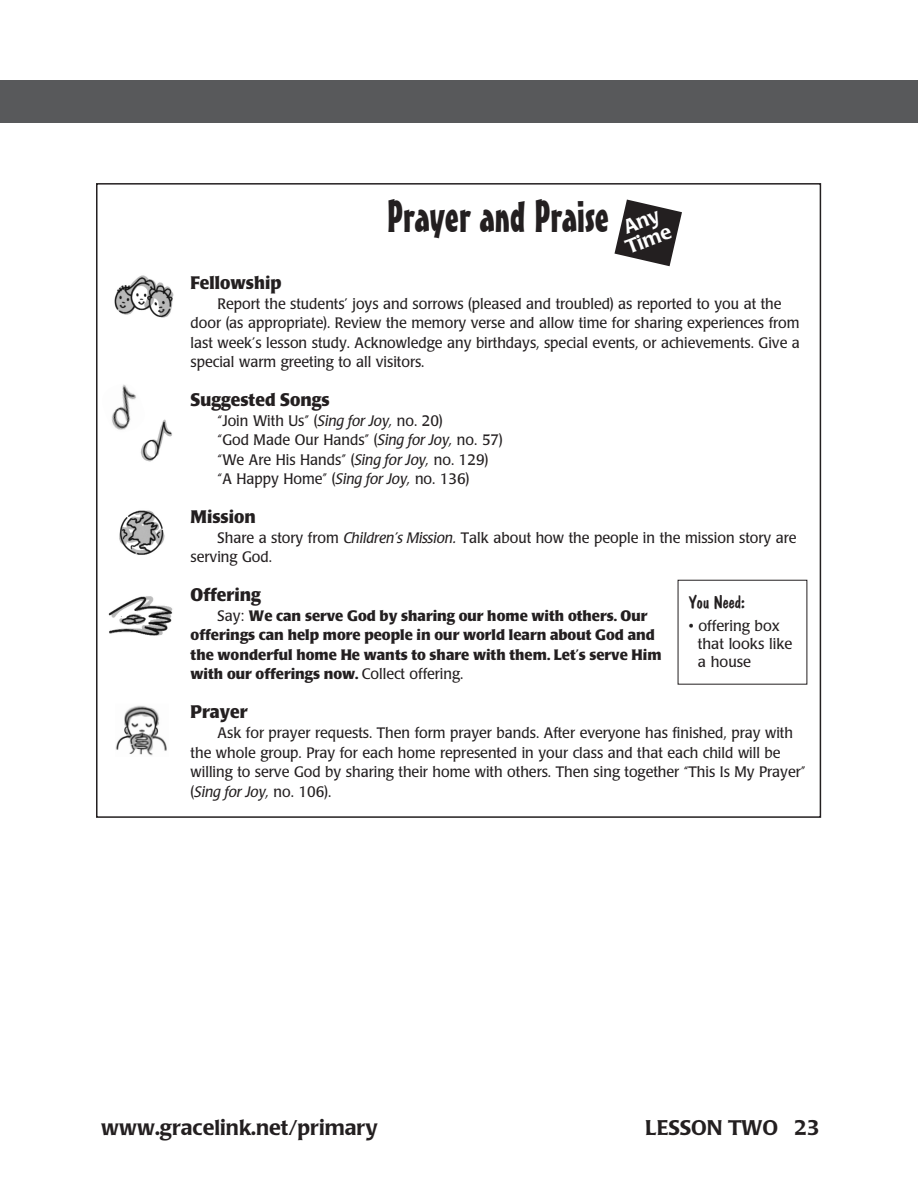
<style>
.page{position:relative;width:918px;height:1202px;background:#fff}
.page>*{position:absolute;margin:0;border:0;box-sizing:border-box;transform-origin:0 0}
.section_title{font:45px "Mister Earl BT";color:#231f20}
.t1{font:500 21px "Poppl Laudatio";color:#231f20}
.t2{font:500 19.65px/19.6px "Poppl Laudatio";color:#fff}
.subhead{font:700 18px "Poppl Laudatio";color:#231f20;scale:.95 1}
.You_Need_head{font:18px "Dom Casual D";color:#231f20}
.body{font:15px/19.5px "Poppl Laudatio";color:#231f20;scale:.95 1}
.body-2{font:700 15px/19.5px "Poppl Laudatio";color:#231f20}
.You_Need_items{font:15px/18px "Poppl Laudatio";color:#231f20}
.s1{font-style:italic}
.s2{font-weight:400}
</style>
<div class="page">
<div style="left:0;top:80px;width:27px;height:43px;background:#58595b"></div>
<img style="left:114px;top:275px;width:60px;height:43px">
<img style="left:111px;top:384px;width:25px;height:46px">
<img style="left:119px;top:510px;width:46px;height:45px">
<img style="left:108px;top:596px;width:65px;height:40px">
<img style="left:115px;top:705px;width:52px;height:51px">
<img style="left:140px;top:419px;width:32px;height:43px">
<div style="left:27px;top:80px;width:891px;height:43px;background:#58595b"></div>
<svg style="left:615px;top:199px;width:67px;height:67px"></svg>
<p class="section_title" style="left:387px;top:189px;width:224px">Prayer and Praise</p>
<p class="t2" style="left:616px;top:221px;width:49px;rotate:-21deg">Any<br>Time</p>
<p class="subhead" style="left:191px;top:273px;width:97px">Fellowship</p>
<p class="body" style="left:191px;top:294px;width:643px;text-indent:27px">Report the students’ joys and sorrows (pleased and troubled) as reported to you at the door (as appropriate). Review the memory verse and allow time for sharing experiences from last week’s lesson study. Acknowledge any birthdays, special events, or achievements. Give a special warm greeting to all visitors.</p>
<p class="subhead" style="left:191px;top:390px;width:148px">Suggested Songs</p>
<p class="body" style="left:218px;top:411px;width:238px">“Join With Us” (<span class="s1">Sing for Joy,</span> no. 20)</p>
<p class="body" style="left:218px;top:431px;width:302px">“God Made Our Hands” (<span class="s1">Sing for Joy,</span> no. 57)</p>
<p class="body" style="left:218px;top:450px;width:286px">“We Are His Hands” (<span class="s1">Sing for Joy,</span> no. 129)</p>
<p class="body" style="left:218px;top:470px;width:267px">“A Happy Home” (<span class="s1">Sing for Joy,</span> no. 136)</p>
<p class="subhead" style="left:191px;top:507px;width:70px">Mission</p>
<p class="body" style="left:191px;top:528px;width:639px;text-indent:27px">Share a story from <span class="s1">Children’s Mission.</span> Talk about how the people in the mission story are serving God.</p>
<p class="subhead" style="left:191px;top:585px;width:75px">Offering</p>
<p class="body-2" style="left:191px;top:606px;width:473px;text-indent:27px"><span class="s2">Say:</span> We can serve God by sharing our home with others. Our offerings can help more people in our world learn about God and the wonderful home He wants to share with them. Let’s serve Him with our offerings now. <span class="s2">Collect offering.</span></p>
<p class="subhead" style="left:191px;top:702px;width:61px">Prayer</p>
<p class="body" style="left:191px;top:723px;width:649px;text-indent:27px">Ask for prayer requests. Then form prayer bands. After everyone has finished, pray with the whole group. Pray for each home represented in your class and that each child will be willing to serve God by sharing their home with others. Then sing together “This Is My Prayer” (<span class="s1">Sing for Joy,</span> no. 106).</p>
<p class="You_Need_head" style="left:689px;top:592px;width:58px">You Need:</p>
<p class="You_Need_items" style="left:698px;top:617px;width:96px;text-indent:-9px">• offering box that looks like a house</p>
<p class="t1" style="left:101px;top:1115px;width:278px">www.gracelink.net/primary</p>
<p class="t1" style="left:645px;top:1115px;width:176px">LESSON TWO 23</p>
</div>
